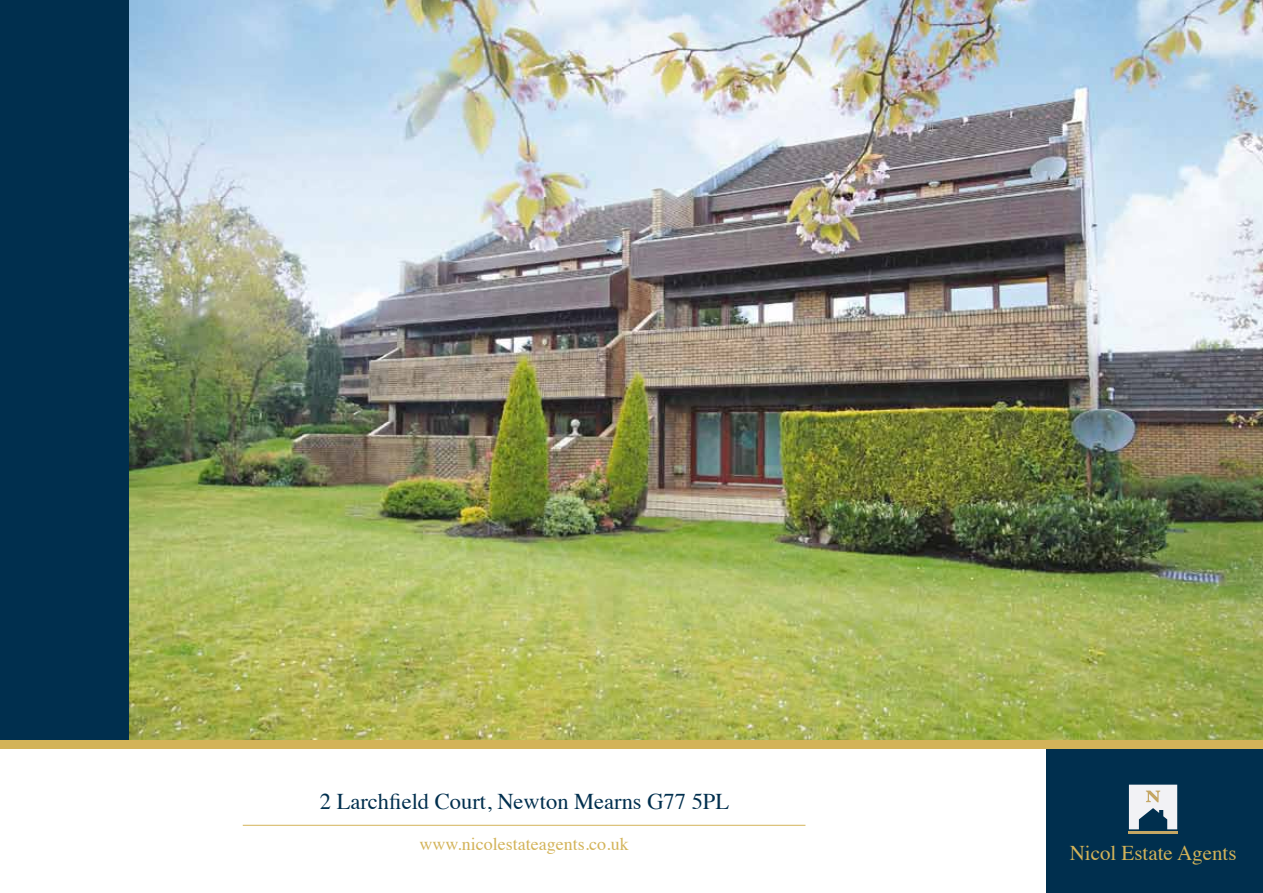
<style>
.page{position:relative;width:1263px;height:893px;background:#fff}
.page>*{position:absolute;margin:0;border:0;box-sizing:border-box;transform-origin:0 0}
.t1{font:22.5px "Times";color:#002f4e}
.t2{font:21px "Times";color:#d3b359}
.t3{font:18px "Times";color:#d3b359}
</style>
<div class="page">
<div style="left:1046px;top:0;width:217px;height:893px;background:#002f4e"></div>
<div style="left:0;top:0;width:145px;height:746px;background:#002f4e"></div>
<div style="left:0;top:740px;width:1263px;height:8px;background:#d3b359"></div>
<img style="left:130px;top:0;width:1133px;height:740px">
<hr style="left:1128px;top:831px;width:50px;height:2px;background:#c4a663">
<svg style="left:1129px;top:785px;width:48px;height:44px"></svg>
<hr style="left:243px;top:825px;width:562px;height:1px;background:#d3b359">
<p class="t1" style="left:320px;top:780px;width:411px">2 Larchfield Court, Newton Mearns G77 5PL</p>
<p class="t3" style="left:419px;top:827px;width:211px">www.nicolestateagents.co.uk</p>
<p class="t2" style="left:1070px;top:833px;width:168px">Nicol Estate Agents</p>
</div>
